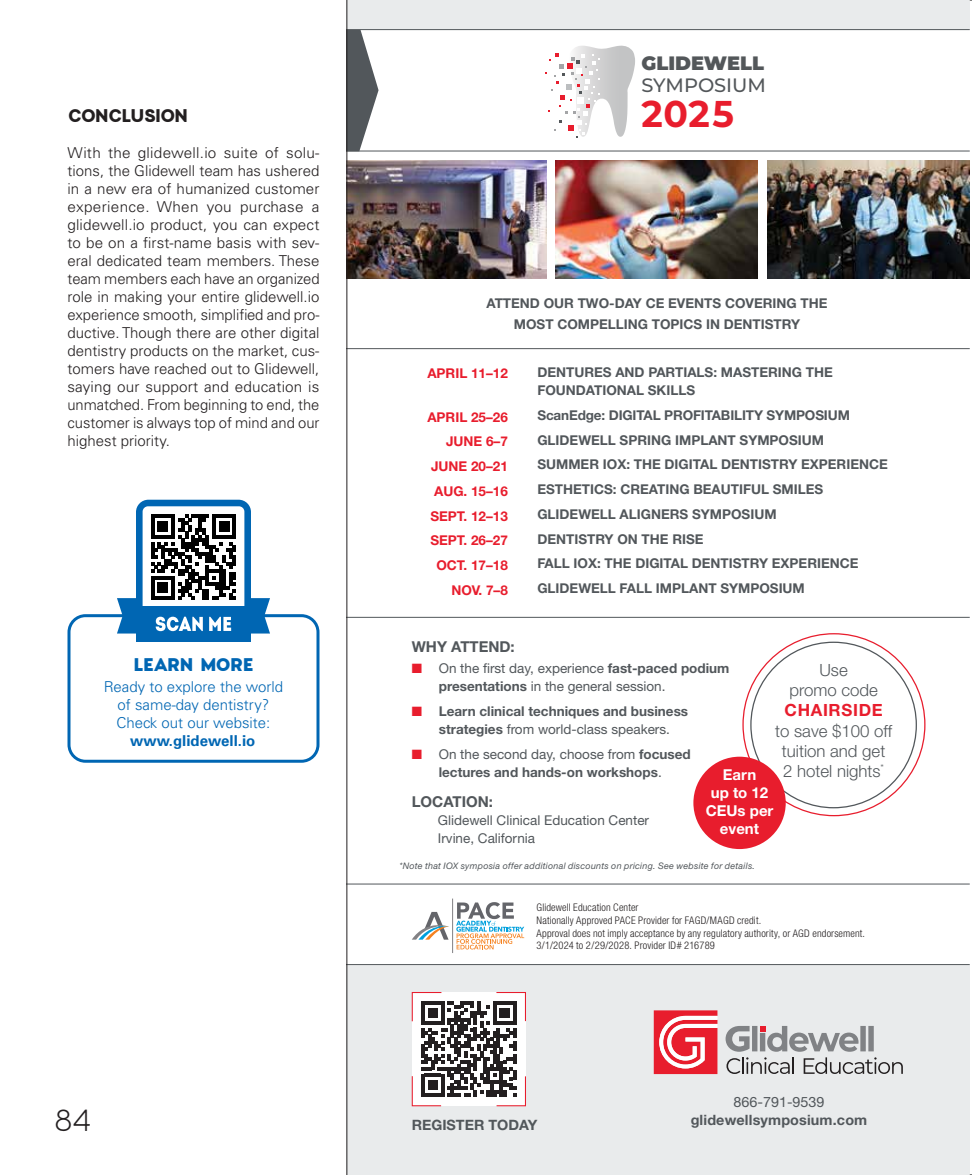
<style>
.page{position:relative;width:972px;height:1175px;background:#fff}
.page>*{position:absolute;margin:0;border:0;box-sizing:border-box;transform-origin:0 0}
.t1{font:700 37.2px "Montserrat";color:#e81d2d}
.t2{font:300 30px "Charlevoix Pro";color:#231f20}
.t3{font:900 19.35px "Montserrat";color:#53575a}
.t4{font:500 19.35px "Montserrat";color:#53575a}
.t5{font:700 18px "Charlevoix Pro";letter-spacing:-.06em;color:#231f20}
.t6{font:800 18px "Charlevoix Pro";letter-spacing:-.04em;color:#0066b3}
.t7{font:300 16.8px/20.2px "Helvetica Neue LT Std";color:#52575b;text-align:center}
.t8{font:700 16.8px "Helvetica Neue LT Std";letter-spacing:.04em;color:#e81d2d}
.t9{font:300 15px/18px "Univers LT Std";letter-spacing:-.005em;color:#231f20;text-align:justify}
.t10{font:300 15px/18px "Univers LT Std";color:#0066b3;text-align:center}
.t11{font:700 15px/18px "Helvetica Neue LT Std";color:#fff;text-align:center}
.t12{font:700 15px "Helvetica Neue LT Std";color:#52575b}
.t13{font:700 15px "Univers LT Std";color:#0066b3}
.t14{font:700 14.25px "Helvetica Neue LT Std";letter-spacing:.01em;color:#52575b}
.t15{font:14.25px "Helvetica Neue LT Std";color:#52575b}
.t16{font:700 13.5px/24.8px "Helvetica Neue LT Std";color:#52575b}
.t17{font:13.5px/18px "Helvetica Neue LT Std";color:#52575b}
.t18{font:700 13.5px/24.8px "Helvetica Neue LT Std";color:#e81d2d;text-align:right}
.t19{font:300 condensed 10.5px/12.6px "Helvetica Neue LT Std";letter-spacing:.015em;color:#231f20}
.t20{font:italic 9px "Helvetica Neue LT Std";letter-spacing:.025em;color:#52575b}
.s1{color:#e81d2d}
.s2{font-weight:700}
.s3{font-weight:400}
</style>
<div class="page">
<div style="left:68px;top:614px;width:252px;height:148px;border:3px solid #0066b3;border-radius:16px"></div>
<div style="left:136px;top:606px;width:115px;height:35px;background:#0066b3"></div>
<svg style="left:117px;top:500px;width:153px;height:133px"></svg>
<svg style="left:545px;top:46px;width:90px;height:91px"></svg>
<div style="left:346px;top:0;width:624px;height:30px;background:#e9ebec"></div>
<div style="left:346px;top:965px;width:624px;height:209px;background:#e9ebec"></div>
<svg style="left:726px;top:1057px;width:68px;height:17px"></svg>
<svg style="left:804px;top:1057px;width:99px;height:17px"></svg>
<svg style="left:654px;top:1010px;width:63px;height:64px;background:#ed5d69"></svg>
<svg style="left:726px;top:1026px;width:148px;height:25px"></svg>
<svg style="left:411px;top:992px;width:115px;height:114px;background:#a39e9f"></svg>
<hr style="left:346px;top:964px;width:624px;height:1px;background:#52575b">
<hr style="left:346px;top:151px;width:624px;height:1px;background:#52575b">
<hr style="left:346px;top:617px;width:624px;height:1px;background:#52575b">
<hr style="left:346px;top:348px;width:624px;height:1px;background:#52575b">
<hr style="left:346px;top:883px;width:624px;height:1px;background:#52575b">
<hr style="left:346px;top:29px;width:624px;height:1px;background:#52575b">
<svg style="left:412px;top:912px;width:37px;height:27px"></svg>
<hr style="left:452px;top:898px;width:1px;height:55px;background:#828184">
<svg style="left:456px;top:902px;width:68px;height:47px"></svg>
<svg style="left:347px;top:30px;width:32px;height:121px"></svg>
<img style="left:347px;top:160px;width:200px;height:118px">
<img style="left:555px;top:160px;width:203px;height:118px">
<img style="left:767px;top:160px;width:203px;height:118px">
<svg style="left:743px;top:633px;width:182px;height:182px"></svg>
<div style="left:751px;top:642px;width:165px;height:165px;background:#fff;border-radius:50%"></div>
<div style="left:693px;top:756px;width:93px;height:93px;background:#e81d2d;border-radius:50%"></div>
<hr style="left:346px;top:0;width:1px;height:1174px;background:#231f20">
<p class="t5" style="left:68px;top:103px;width:122px">CONCLUSION</p>
<p class="t9" style="left:68px;top:143px;width:254px">With the glidewell.io suite of solu&shy;tions, the Glidewell team has ushered in a new era of humanized customer experience. When you purchase a glidewell.io product, you can expect to be on a first-name basis with sev&shy;eral dedicated team members. These team members each have an organized role in making your entire glidewell.io experience smooth, simplified and pro&shy;ductive. Though there are other digital dentistry products on the market, cus&shy;tomers have reached out to Glidewell, saying our support and education is unmatched. From beginning to end, the customer is always top of mind and our highest priority.</p>
<p class="t6" style="left:133px;top:651px;width:122px">LEARN MORE</p>
<p class="t10" style="left:104px;top:678px;width:181px">Ready to explore the world of same-day dentistry?<br>Check out our website:</p>
<p class="t13" style="left:130px;top:732px;width:127px">www.glidewell.io</p>
<h2 class="t2" style="left:54px;top:1101px;width:40px">84</h2>
<p class="t3" style="left:641px;top:48px;width:124px">GLIDEWELL</p>
<p class="t4" style="left:641px;top:71px;width:126px">SYMPOSIUM</p>
<h1 class="t1" style="left:641px;top:87px;width:94px">2025</h1>
<p class="t16" style="left:486px;top:293px;width:343px;line-height:21px;text-align:center">ATTEND OUR TWO-DAY CE EVENTS COVERING THE<br>MOST COMPELLING TOPICS IN DENTISTRY</p>
<p class="t18" style="left:427px;top:361px;width:82px">APRIL 11–12</p>
<p class="t18" style="left:427px;top:404px;width:82px">APRIL 25–26<br>JUNE 6–7<br>JUNE 20–21<br>AUG. 15–16<br>SEPT. 12–13<br>SEPT. 26–27<br>OCT. 17–18<br>NOV. 7–8</p>
<p class="t16" style="left:537px;top:363px;width:297px;line-height:18px">DENTURES AND PARTIALS: MASTERING THE<br>FOUNDATIONAL SKILLS</p>
<p class="t16" style="left:537px;top:402px;width:352px">ScanEdge: DIGITAL PROFITABILITY SYMPOSIUM GLIDEWELL SPRING IMPLANT SYMPOSIUM SUMMER IOX: THE DIGITAL DENTISTRY EXPERIENCE ESTHETICS: CREATING BEAUTIFUL SMILES GLIDEWELL ALIGNERS SYMPOSIUM<br>DENTISTRY ON THE RISE<br>FALL IOX: THE DIGITAL DENTISTRY EXPERIENCE GLIDEWELL FALL IMPLANT SYMPOSIUM</p>
<p class="t12" style="left:412px;top:637px;width:105px">WHY ATTEND:</p>
<p class="t17" style="left:439px;top:659px;width:292px;text-indent:-27px"><span class="s1">■</span> On the first day, experience <span class="s2">fast-paced podium presentations</span> in the general session.</p>
<p class="t16" style="left:439px;top:701px;width:251px;line-height:18px;text-indent:-27px"><span class="s1">■</span> Learn clinical techniques and business strategies <span class="s3">from world-class speakers.</span></p>
<p class="t16" style="left:412px;top:744px;width:281px;line-height:18px;text-align:center"><span class="s1">■</span> <span class="s3">On the second day, choose from</span> focused lectures and hands-on workshops<span class="s3">.</span></p>
<p class="t12" style="left:412px;top:792px;width:83px">LOCATION:</p>
<p class="t17" style="left:438px;top:810px;width:213px">Glidewell Clinical Education Center<br>Irvine, California</p>
<p class="t7" style="left:789px;top:659px;width:90px">Use<br>promo code</p>
<p class="t8" style="left:785px;top:700px;width:100px">CHAIRSIDE</p>
<p class="t7" style="left:775px;top:720px;width:118px">to save $100 off tuition and get<br>2 hotel nights<sup>*</sup></p>
<p class="t11" style="left:706px;top:765px;width:69px">Earn<br>up to 12<br>CEUs per event</p>
<p class="t20" style="left:400px;top:860px;width:357px">*Note that IOX symposia offer additional discounts on pricing. See website for details.</p>
<p class="t19" style="left:537px;top:901px;width:330px">Glidewell Education Center<br>Nationally Approved PACE Provider for FAGD/MAGD credit.<br>Approval does not imply acceptance by any regulatory authority, or AGD endorsement.<br>3/1/2024 to 2/29/2028. Provider ID# 216789</p>
<p class="t14" style="left:412px;top:1116px;width:127px">REGISTER TODAY</p>
<p class="t15" style="left:733px;top:1093px;width:93px">866-791-9539</p>
<p class="t14" style="left:691px;top:1111px;width:178px">glidewellsymposium.com</p>
</div>
